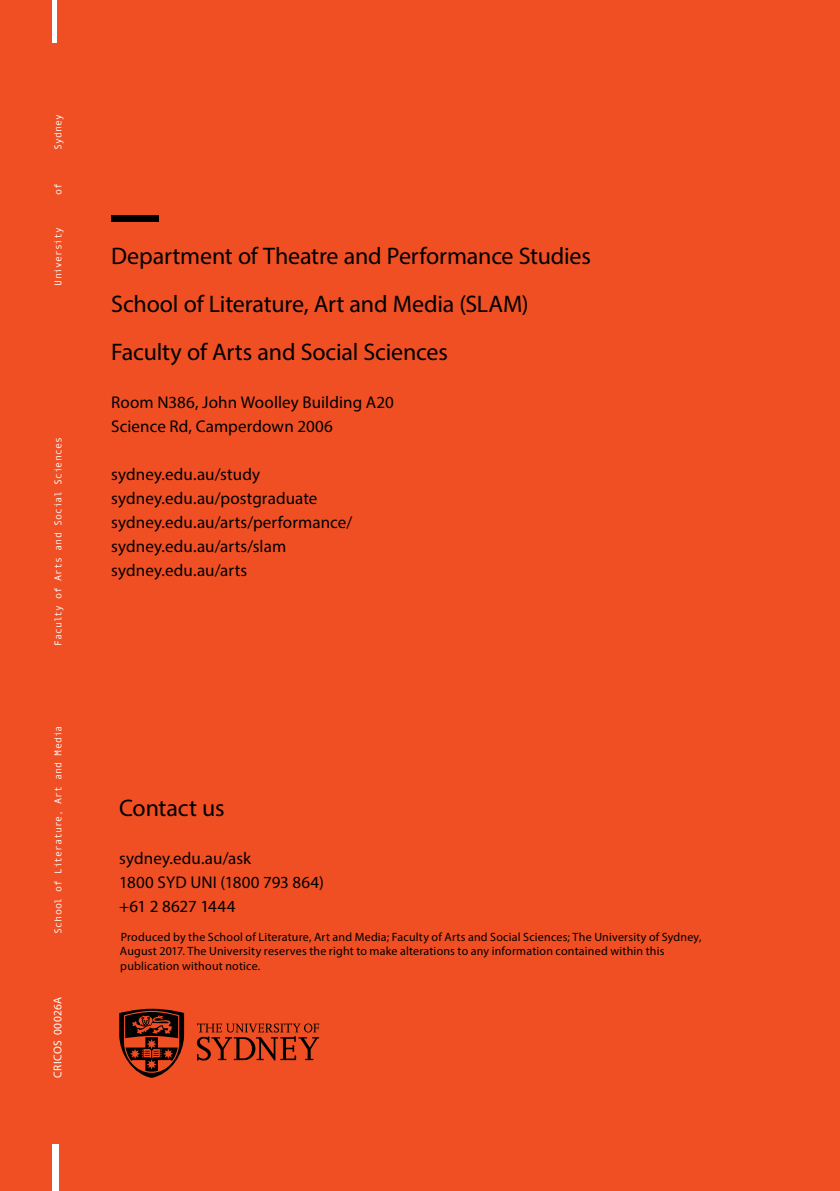
<style>
.page{position:relative;width:840px;height:1191px;background:#fff}
.page>*{position:absolute;margin:0;border:0;box-sizing:border-box;transform-origin:0 0}
.t1{font:24px/48px "Myriad Pro";letter-spacing:-.01em;color:#000}
.t2{font:17px/24px "Myriad Pro";letter-spacing:.005em;color:#000}
.t3{font:12px/14.4px "Myriad Pro";letter-spacing:.015em;color:#000}
.t4{font:11.4px "Myriad Pro";letter-spacing:.03em;color:#fff}
.t5{font:10px "Andale Mono";color:#fff}
</style>
<div class="page">
<div style="left:0;top:0;width:839px;height:1191px;background:#f04e23"></div>
<div style="left:111px;top:215px;width:47px;height:6px;background:#000"></div>
<svg style="left:197px;top:1023px;width:122px;height:37px"></svg>
<svg style="left:119px;top:1008px;width:65px;height:69px"></svg>
<div style="left:53px;top:1145px;width:6px;height:46px;background:#fff"></div>
<hr style="left:53px;top:0;width:4px;height:43px;background:#fff">
<p class="t5" style="left:51px;top:150px;width:38px;rotate:-90deg">Sydney</p>
<p class="t5" style="left:51px;top:194px;width:13px;rotate:-90deg">of</p>
<p class="t5" style="left:51px;top:285px;width:60px;rotate:-90deg">University</p>
<p class="t5" style="left:51px;top:645px;width:210px;rotate:-90deg">Faculty of Arts and Social Sciences</p>
<p class="t5" style="left:51px;top:933px;width:210px;rotate:-90deg">School of Literature, Art and Media</p>
<p class="t4" style="left:50px;top:1077px;width:82px;rotate:-90deg">CRICOS 00026A</p>
<h1 class="t1" style="left:111px;top:232px;width:481px">Department of Theatre and Performance Studies<br>School of Literature, Art and Media (SLAM)<br>Faculty of Arts and Social Sciences</h1>
<p class="t2" style="left:111px;top:390px;width:284px">Room N386, John Woolley Building A20<br>Science Rd, Camperdown 2006</p>
<p class="t2" style="left:111px;top:462px;width:242px">sydney.edu.au/study sydney.edu.au/postgraduate sydney.edu.au/arts/performance/ sydney.edu.au/arts/slam sydney.edu.au/arts</p>
<h1 class="t1" style="left:119px;top:784px;width:107px">Contact us</h1>
<p class="t2" style="left:119px;top:846px;width:206px">sydney.edu.au/ask<br>1800 SYD UNI (1800 793 864) +61 2 8627 1444</p>
<p class="t3" style="left:120px;top:929px;width:582px">Produced by the School of Literature, Art and Media; Faculty of Arts and Social Sciences; The University of Sydney,<br>August 2017. The University reserves the right to make alterations to any information contained within this publication without notice.</p>
</div>
